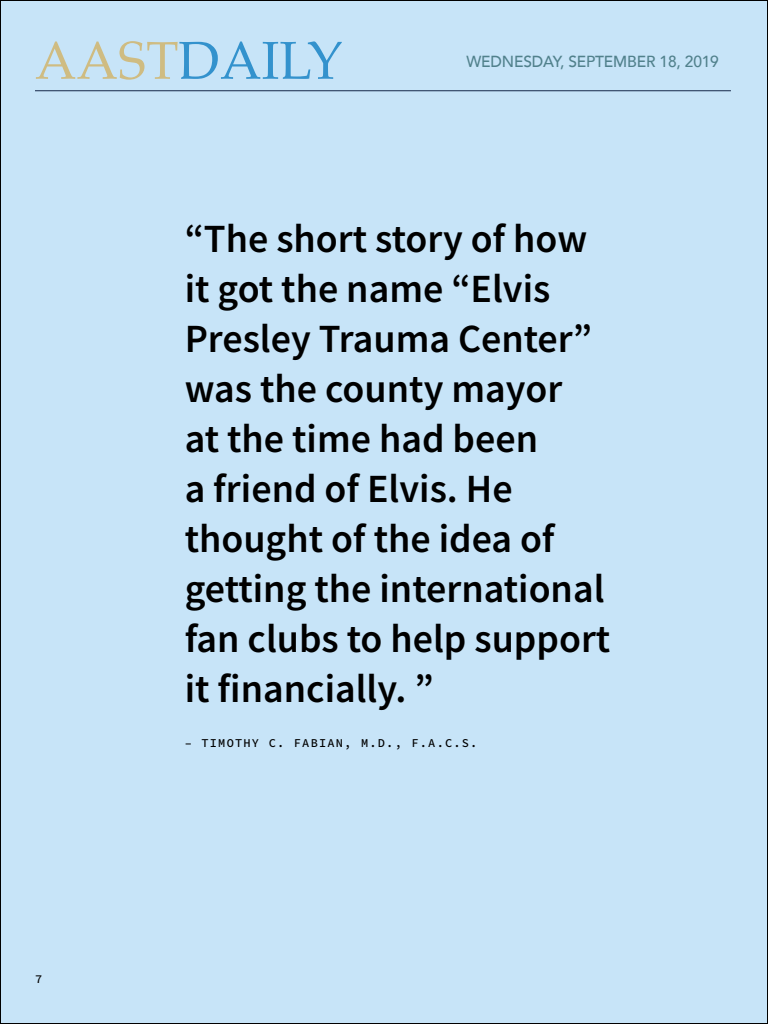
<style>
.page{position:relative;width:768px;height:1024px;background:#c7e4f8}
.page>*{position:absolute;margin:0;border:0;box-sizing:border-box;transform-origin:0 0}
.t1{font:53.4px "Palatino";color:#3392cd}
.t2{font:600 40px/50px "Source Sans Pro";color:#000}
.t3{font:500 16px "Avenir";letter-spacing:-.01em;color:#51818c}
.t4{font:500 12px "Source Code Pro";letter-spacing:.1em;color:#000}
.s1{color:#cfbc82}
</style>
<div class="page">
<hr style="left:35px;top:90px;width:696px;height:1px;background:#162849">
<h1 class="t1" style="left:35px;top:16px;width:309px"><span class="s1">AAST</span>DAILY</h1>
<p class="t3" style="left:466px;top:47px;width:254px">WEDNESDAY, SEPTEMBER 18, 2019</p>
<p class="t4" style="left:35px;top:970px;width:9px">7</p>
<p class="t2" style="left:185px;top:213px;width:427px">“The short story of how it got the name “Elvis<br>Presley Trauma Center” was the county mayor<br>at the time had been<br>a friend of Elvis. He thought of the idea of getting the international fan clubs to help support it financially. ”</p>
<p class="t4" style="left:185px;top:734px;width:294px">– TIMOTHY C. FABIAN, M.D., F.A.C.S.</p>
</div>
